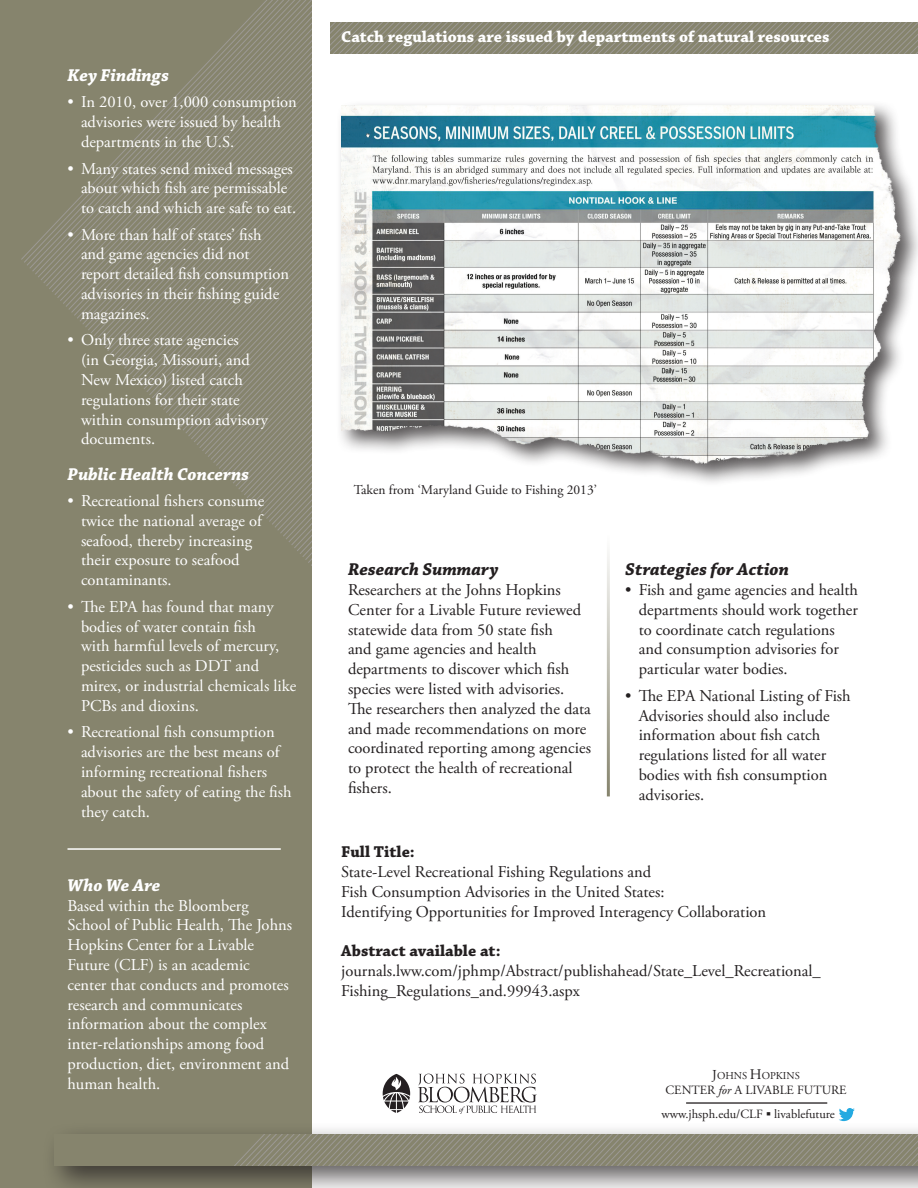
<style>
.page{position:relative;width:918px;height:1188px;background:#fff}
.page>*{position:absolute;margin:0;border:0;box-sizing:border-box;transform-origin:0 0}
.Back_page_headings_w{font:italic 700 18px "Chaparral Pro";color:#fff}
.t1{font:italic 700 18px "Chaparral Pro";color:#231f20}
.t2{font:16.5px/19.8px "Adobe Garamond Pro";color:#fff}
.Study_Research{font:16.5px/19.8px "Adobe Garamond Pro";color:#231f20}
.Full_title_and_abstr{font:16.5px/19.8px "Adobe Garamond Pro";color:#231f20}
.t3{font:700 16.5px "Chaparral Pro";color:#fff}
.Full_title_and_abstr-2{font:700 16.5px "Chaparral Pro";color:#231f20}
.t4{font:13.5px "Adobe Garamond Pro";color:#231f20}
.t5{font:12.6px "Adobe Garamond Pro";color:#231f20}
.t6{font:10.5px "Adobe Garamond Pro";color:#231f20}
.s1{font-size:13.65px}
.s2{font-size:14.7px}
.s3{font-style:italic}
.s4{font-family:"FF Gothic One One";font-stretch:condensed}
.s5{color:#fff}
</style>
<div class="page">
<div style="left:0;top:0;width:312px;height:1188px;background:#86846d"></div>
<svg style="left:219px;top:434px;width:93px;height:132px"></svg>
<svg style="left:185px;top:398px;width:127px;height:36px"></svg>
<svg style="left:152px;top:381px;width:160px;height:17px"></svg>
<svg style="left:135px;top:345px;width:177px;height:36px"></svg>
<svg style="left:102px;top:334px;width:210px;height:11px"></svg>
<svg style="left:91px;top:310px;width:221px;height:24px"></svg>
<svg style="left:26px;top:210px;width:42px;height:56px"></svg>
<svg style="left:68px;top:0;width:244px;height:310px"></svg>
<svg style="left:331px;top:22px;width:587px;height:32px;background:#8a8875"></svg>
<div style="left:336px;top:100px;width:582px;height:388px;background:#231f20;opacity:.75"></div>
<img style="left:341px;top:106px;width:562px;height:360px">
<div style="left:625px;top:586px;width:7px;height:7px;border:3px solid #fff;border-radius:50%"></div>
<div style="left:625px;top:691px;width:7px;height:8px;border:3px solid #fff;border-radius:50%"></div>
<svg style="left:635px;top:415px;width:226px;height:73px"></svg>
<hr style="left:68px;top:848px;width:213px;height:2px;background:#fff">
<svg style="left:418px;top:1074px;width:119px;height:40px"></svg>
<svg style="left:383px;top:1074px;width:27px;height:39px"></svg>
<hr style="left:607px;top:535px;width:3px;height:261px;background:#86846d">
<div style="left:42px;top:1122px;width:876px;height:66px;background:#231f20;opacity:.75"></div>
<div style="left:54px;top:1134px;width:864px;height:32px;background:#86846d"></div>
<svg style="left:234px;top:1134px;width:684px;height:32px"></svg>
<hr style="left:686px;top:1102px;width:141px;height:2px;background:#231f20">
<svg style="left:839px;top:1108px;width:16px;height:13px"></svg>
<p class="Back_page_headings_w" style="left:68px;top:65px;width:103px">Key Findings</p>
<p class="t2" style="left:81px;top:93px;width:217px;text-indent:-14px">• In 2010, over 1,000 consumption advisories were issued by health departments in the U.S.</p>
<p class="t2" style="left:81px;top:159px;width:217px;text-indent:-14px">• Many states send mixed messages about which fish are permissable to catch and which are safe to eat.</p>
<p class="t2" style="left:81px;top:225px;width:210px;text-indent:-14px">• More than half of states’ fish and game agencies did not report detailed fish consumption advisories in their fishing guide magazines.</p>
<p class="t2" style="left:81px;top:331px;width:189px;text-indent:-14px">• Only three state agencies<br>(in Georgia, Missouri, and<br>New Mexico) listed catch regulations for their state within consumption advisory documents.</p>
<p class="Back_page_headings_w" style="left:68px;top:463px;width:183px">Public Health Concerns</p>
<p class="t2" style="left:81px;top:492px;width:185px;text-indent:-14px">• Recreational fishers consume twice the national average of seafood, thereby increasing their exposure to seafood contaminants.</p>
<p class="t2" style="left:81px;top:597px;width:217px;text-indent:-14px">• The EPA has found that many bodies of water contain fish<br>with harmful levels of mercury, pesticides such as DDT and mirex, or industrial chemicals like<br>PCBs and dioxins.</p>
<p class="t2" style="left:81px;top:723px;width:212px;text-indent:-14px">• Recreational fish consumption advisories are the best means of informing recreational fishers about the safety of eating the fish they catch.</p>
<p class="Back_page_headings_w" style="left:68px;top:875px;width:94px">Who We Are</p>
<p class="t2" style="left:68px;top:896px;width:226px">Based within the Bloomberg<br>School of Public Health, The Johns<br>Hopkins Center for a Livable<br>Future (CLF) is an academic center that conducts and promotes research and communicates information about the complex inter-relationships among food production, diet, environment and human health.</p>
<p class="t3" style="left:341px;top:28px;width:490px">Catch regulations are issued by departments of natural resources</p>
<p class="t4" style="left:354px;top:482px;width:245px">Taken from ‘Maryland Guide to Fishing 2013’</p>
<p class="t1" style="left:348px;top:559px;width:152px">Research Summary</p>
<p class="Study_Research" style="left:348px;top:580px;width:245px">Researchers at the Johns Hopkins<br>Center for a Livable Future reviewed statewide data from 50 state fish<br>and game agencies and health departments to discover which fish species were listed with advisories.<br>The researchers then analyzed the data and made recommendations on more coordinated reporting among agencies to protect the health of recreational fishers.</p>
<p class="t1" style="left:625px;top:559px;width:165px">Strategies for Action</p>
<p class="Study_Research" style="left:639px;top:580px;width:221px;text-indent:-14px">• Fish and game agencies and health departments should work together to coordinate catch regulations and consumption advisories for particular water bodies.</p>
<p class="Study_Research" style="left:639px;top:686px;width:214px;text-indent:-14px">• The EPA National Listing of Fish<br>Advisories should also include information about fish catch regulations listed for all water bodies with fish consumption advisories.</p>
<p class="Full_title_and_abstr-2" style="left:341px;top:842px;width:75px">Full Title:</p>
<p class="Full_title_and_abstr" style="left:341px;top:862px;width:312px">State-Level Recreational Fishing Regulations and</p>
<p class="Full_title_and_abstr" style="left:341px;top:882px;width:325px">Fish Consumption Advisories in the United States:</p>
<p class="Full_title_and_abstr" style="left:341px;top:902px;width:427px">Identifying Opportunities for Improved Interagency Collaboration</p>
<p class="Full_title_and_abstr-2" style="left:341px;top:941px;width:161px">Abstract available at:</p>
<p class="Full_title_and_abstr" style="left:341px;top:961px;width:481px">journals.lww.com/jphmp/Abstract/publishahead/State_Level_Recreational_<br>Fishing_Regulations_and.99943.aspx</p>
<p class="t6" style="left:712px;top:1069px;width:89px"><span class="s1">J</span>OHNS <span class="s2">H</span>OPKINS</p>
<p class="t5" style="left:666px;top:1082px;width:183px">CENTER <span class="s3">for</span> A LIVABLE FUTURE</p>
<p class="t5" style="left:661px;top:1107px;width:191px">www.jhsph.edu/CLF <span class="s4">•</span> livablefuture <span class="s5">.</span></p>
</div>
